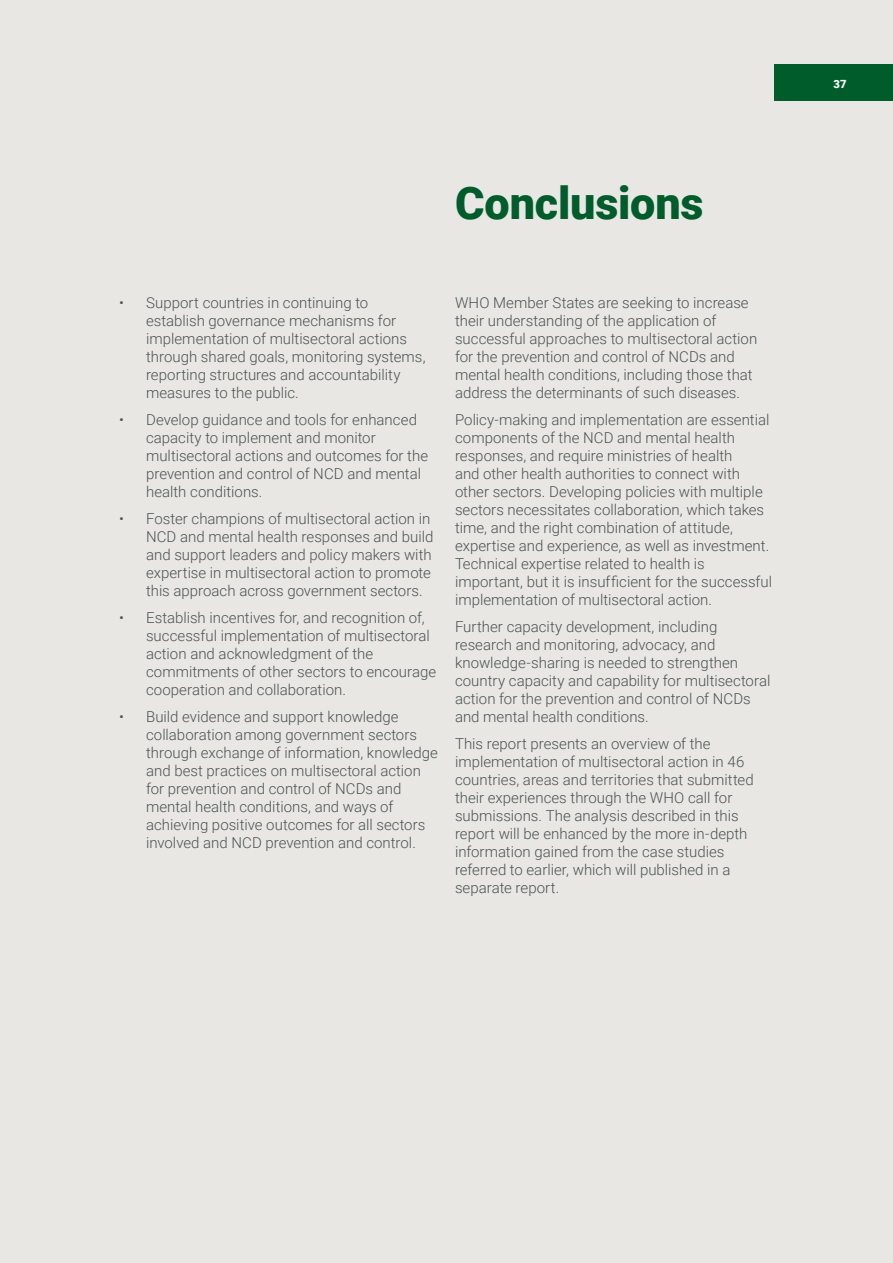
<style>
.page{position:relative;width:893px;height:1263px;background:#e8e7e4}
.page>*{position:absolute;margin:0;border:0;box-sizing:border-box;transform-origin:0 0}
.t1{font:900 45px "Roboto";letter-spacing:-.005em;color:#005d2b}
.t2{font:300 15px/18px "Roboto";color:#4d5350}
.t3{font:900 11.25px "Roboto";color:#fff}
</style>
<div class="page">
<div style="left:774px;top:64px;width:119px;height:36px;background:#005d2b"></div>
<h1 class="t1" style="left:455px;top:172px;width:250px">Conclusions</h1>
<p class="t2" style="left:146px;top:293px;width:281px;text-indent:-27px">• Support countries in continuing to establish governance mechanisms for implementation of multisectoral actions through shared goals, monitoring systems, reporting structures and accountability measures to the public.</p>
<p class="t2" style="left:146px;top:410px;width:284px;text-indent:-27px">• Develop guidance and tools for enhanced capacity to implement and monitor multisectoral actions and outcomes for the prevention and control of NCD and mental health conditions.</p>
<p class="t2" style="left:146px;top:509px;width:289px;text-indent:-27px">• Foster champions of multisectoral action in NCD and mental health responses and build and support leaders and policy makers with expertise in multisectoral action to promote this approach across government sectors.</p>
<p class="t2" style="left:146px;top:608px;width:292px;text-indent:-27px">• Establish incentives for, and recognition of, successful implementation of multisectoral action and acknowledgment of the commitments of other sectors to encourage cooperation and collaboration.</p>
<p class="t2" style="left:146px;top:707px;width:293px;text-indent:-27px">• Build evidence and support knowledge collaboration among government sectors through exchange of information, knowledge and best practices on multisectoral action for prevention and control of NCDs and mental health conditions, and ways of achieving positive outcomes for all sectors involved and NCD prevention and control.</p>
<p class="t2" style="left:455px;top:293px;width:304px">WHO Member States are seeking to increase their understanding of the application of successful approaches to multisectoral action for the prevention and control of NCDs and mental health conditions, including those that address the determinants of such diseases.</p>
<p class="t2" style="left:455px;top:410px;width:319px">Policy-making and implementation are essential components of the NCD and mental health responses, and require ministries of health<br>and other health authorities to connect with other sectors. Developing policies with multiple sectors necessitates collaboration, which takes time, and the right combination of attitude, expertise and experience, as well as investment.<br>Technical expertise related to health is important, but it is insufficient for the successful implementation of multisectoral action.</p>
<p class="t2" style="left:455px;top:617px;width:317px">Further capacity development, including research and monitoring, advocacy, and knowledge-sharing is needed to strengthen country capacity and capability for multisectoral action for the prevention and control of NCDs and mental health conditions.</p>
<p class="t2" style="left:455px;top:734px;width:300px">This report presents an overview of the implementation of multisectoral action in 46 countries, areas and territories that submitted their experiences through the WHO call for submissions. The analysis described in this report will be enhanced by the more in-depth information gained from the case studies referred to earlier, which will published in a separate report.</p>
<p class="t3" style="left:833px;top:76px;width:15px">37</p>
</div>
